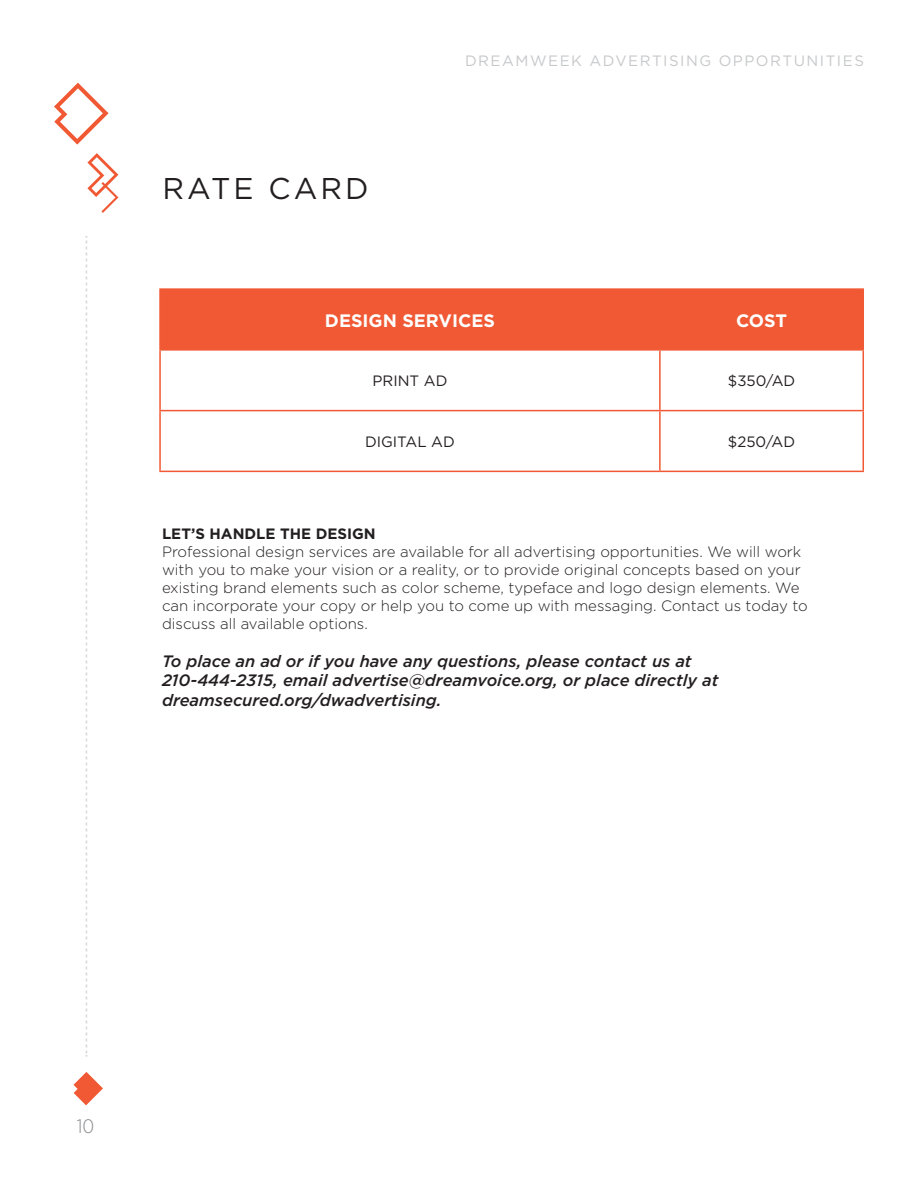
<style>
.page{position:relative;width:918px;height:1188px;background:#fff}
.page>*{position:absolute;margin:0;border:0;box-sizing:border-box;transform-origin:0 0}
.t1{font:30px "Gotham";letter-spacing:.1em;color:#231f20}
.t2{font:300 19.5px "Gotham Narrow";color:#8a8c8f}
.t3{font:700 18px "Gotham";color:#fff}
.t4{font:italic 500 16.5px/19.8px "Gotham";color:#231f20}
.t5{font:300 15px/18px "Gotham";color:#231f20}
.t6{font:15px "Gotham";letter-spacing:.1em;color:#c7c8ca}
.t7{font:15px "Gotham";color:#231f20}
.t8{font:700 15px "Gotham";color:#231f20}
</style>
<div class="page">
<svg style="left:73px;top:1072px;width:30px;height:33px"></svg>
<svg style="left:54px;top:83px;width:55px;height:62px"></svg>
<svg style="left:87px;top:153px;width:31px;height:60px"></svg>
<svg style="left:86px;top:236px;width:1px;height:820px"></svg>
<div style="left:161px;top:290px;width:702px;height:59px;background:#f05933"></div>
<hr style="left:159px;top:290px;width:2px;height:59px;background:#f05933">
<hr style="left:159px;top:288px;width:501px;height:2px;background:#f05933">
<hr style="left:159px;top:349px;width:501px;height:2px;background:#f05933">
<hr style="left:660px;top:288px;width:204px;height:2px;background:#f05933">
<hr style="left:863px;top:290px;width:1px;height:59px;background:#f05933">
<hr style="left:660px;top:349px;width:204px;height:2px;background:#f05933">
<hr style="left:159px;top:351px;width:2px;height:59px;background:#f05933">
<hr style="left:659px;top:351px;width:2px;height:59px;background:#f05933">
<hr style="left:863px;top:351px;width:1px;height:59px;background:#f05933">
<hr style="left:159px;top:411px;width:2px;height:60px;background:#f05933">
<hr style="left:159px;top:410px;width:501px;height:1px;background:#f05933">
<hr style="left:159px;top:471px;width:501px;height:1px;background:#f05933">
<hr style="left:659px;top:411px;width:2px;height:60px;background:#f05933">
<hr style="left:660px;top:410px;width:204px;height:1px;background:#f05933">
<hr style="left:863px;top:411px;width:1px;height:60px;background:#f05933">
<hr style="left:660px;top:471px;width:204px;height:1px;background:#f05933">
<p class="t1" style="left:162px;top:170px;width:208px">RATE CARD</p>
<p class="t6" style="left:465px;top:51px;width:400px">DREAMWEEK ADVERTISING OPPORTUNITIES</p>
<p class="t3" style="left:325px;top:308px;width:172px">DESIGN SERVICES</p>
<p class="t3" style="left:736px;top:308px;width:53px">COST</p>
<p class="t7" style="left:373px;top:371px;width:76px">PRINT AD</p>
<p class="t7" style="left:728px;top:371px;width:69px">$350/AD</p>
<p class="t7" style="left:365px;top:432px;width:91px">DIGITAL AD</p>
<p class="t7" style="left:728px;top:432px;width:69px">$250/AD</p>
<p class="t8" style="left:162px;top:524px;width:215px">LET’S HANDLE THE DESIGN</p>
<p class="t5" style="left:162px;top:542px;width:647px">Professional design services are available for all advertising opportunities. We will work with you to make your vision or a reality, or to provide original concepts based on your existing brand elements such as color scheme, typeface and logo design elements. We can incorporate your copy or help you to come up with messaging. Contact us today to discuss all available options.</p>
<p class="t4" style="left:162px;top:651px;width:558px">To place an ad or if you have any questions, please contact us at<br>210-444-2315, email advertise@dreamvoice.org, or place directly at dreamsecured.org/dwadvertising.</p>
<h2 class="t2" style="left:77px;top:1115px;width:19px">10</h2>
</div>
